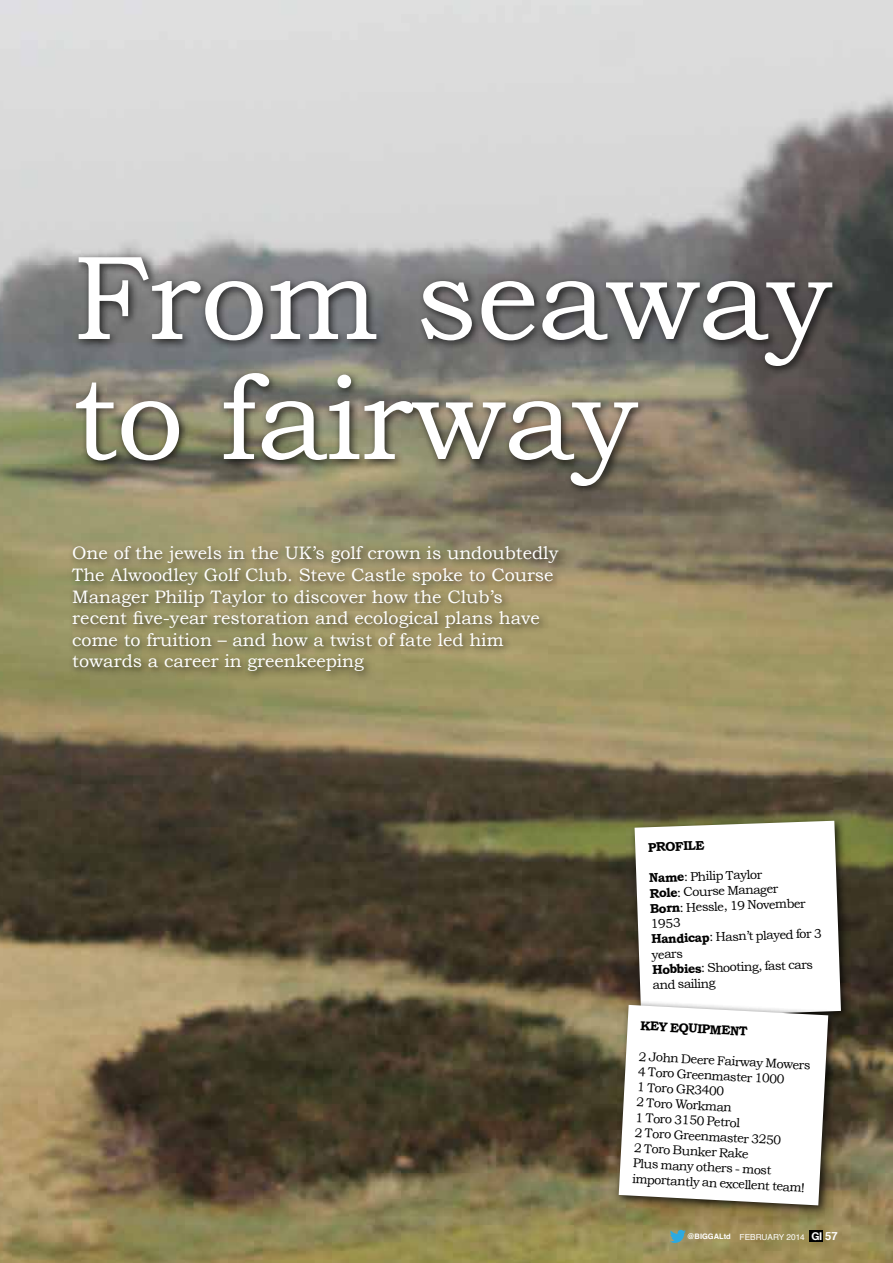
<style>
.page{position:relative;width:893px;height:1263px;background:#fff}
.page>*{position:absolute;margin:0;border:0;box-sizing:border-box;transform-origin:0 0}
.t1{font:120px/120px "Bookman Old Style";letter-spacing:-.01em;color:#fff}
.t2{font:18px/21.6px "Bookman Old Style";color:#fff}
.t3{font:12.75px/15.3px "Bookman Old Style";color:#000}
.t4{font:700 12.75px "Bookman Old Style";color:#000}
.t5{font:8.25px "Helvetica";color:#fff}
.s1{font-weight:700}
.s2{font-weight:700;font-size:7.5px}
.s3{font-family:"Helvetica Neue";font-weight:700;font-size:10.8px}
.s4{font-weight:700;font-size:11.25px}
</style>
<div class="page">
<img style="left:0;top:0;width:893px;height:1263px">
<div style="left:72px;top:252px;width:771px;height:244px;background:#000;opacity:.75"></div>
<div style="left:67px;top:542px;width:502px;height:140px;background:#000;opacity:.75"></div>
<div style="left:630px;top:816px;width:222px;height:213px;background:#000;opacity:.75"></div>
<div style="left:614px;top:1000px;width:225px;height:216px;background:#000;opacity:.75"></div>
<svg style="left:619px;top:821px;width:222px;height:384px"></svg>
<svg style="left:670px;top:1230px;width:16px;height:13px"></svg>
<div style="left:809px;top:1230px;width:14px;height:11px;background:#000"></div>
<p class="t1" style="left:72px;top:238px;width:761px">From seaway to fairway</p>
<p class="t2" style="left:72px;top:542px;width:488px">One of the jewels in the UK’s golf crown is undoubtedly The Alwoodley Golf Club. Steve Castle spoke to Course Manager Philip Taylor to discover how the Club’s recent five-year restoration and ecological plans have come to fruition – and how a twist of fate led him towards a career in greenkeeping</p>
<p class="t4" style="left:648px;top:840px;width:58px;rotate:-2deg">PROFILE</p>
<p class="t3" style="left:649px;top:870px;width:172px;rotate:-2deg"><span class="s1">Name</span>: Philip Taylor<br><span class="s1">Role</span>: Course Manager<br><span class="s1">Born</span>: Hessle, 19 November<br>1953<br><span class="s1">Handicap</span>: Hasn’t played for 3 years<br><span class="s1">Hobbies</span>: Shooting, fast cars and sailing</p>
<p class="t4" style="left:641px;top:1018px;width:109px;rotate:3deg">KEY EQUIPMENT</p>
<p class="t3" style="left:639px;top:1048px;width:174px;rotate:3deg">2 John Deere Fairway Mowers<br>4 Toro Greenmaster 1000<br>1 Toro GR3400<br>2 Toro Workman<br>1 Toro 3150 Petrol<br>2 Toro Greenmaster 3250<br>2 Toro Bunker Rake<br>Plus many others - most importantly an excellent team!</p>
<p class="t5" style="left:687px;top:1231px;width:152px"><span class="s2">@BIGGALtd</span> FEBRUARY 2014 <span class="s3">GI</span> <span class="s4">57</span></p>
</div>
